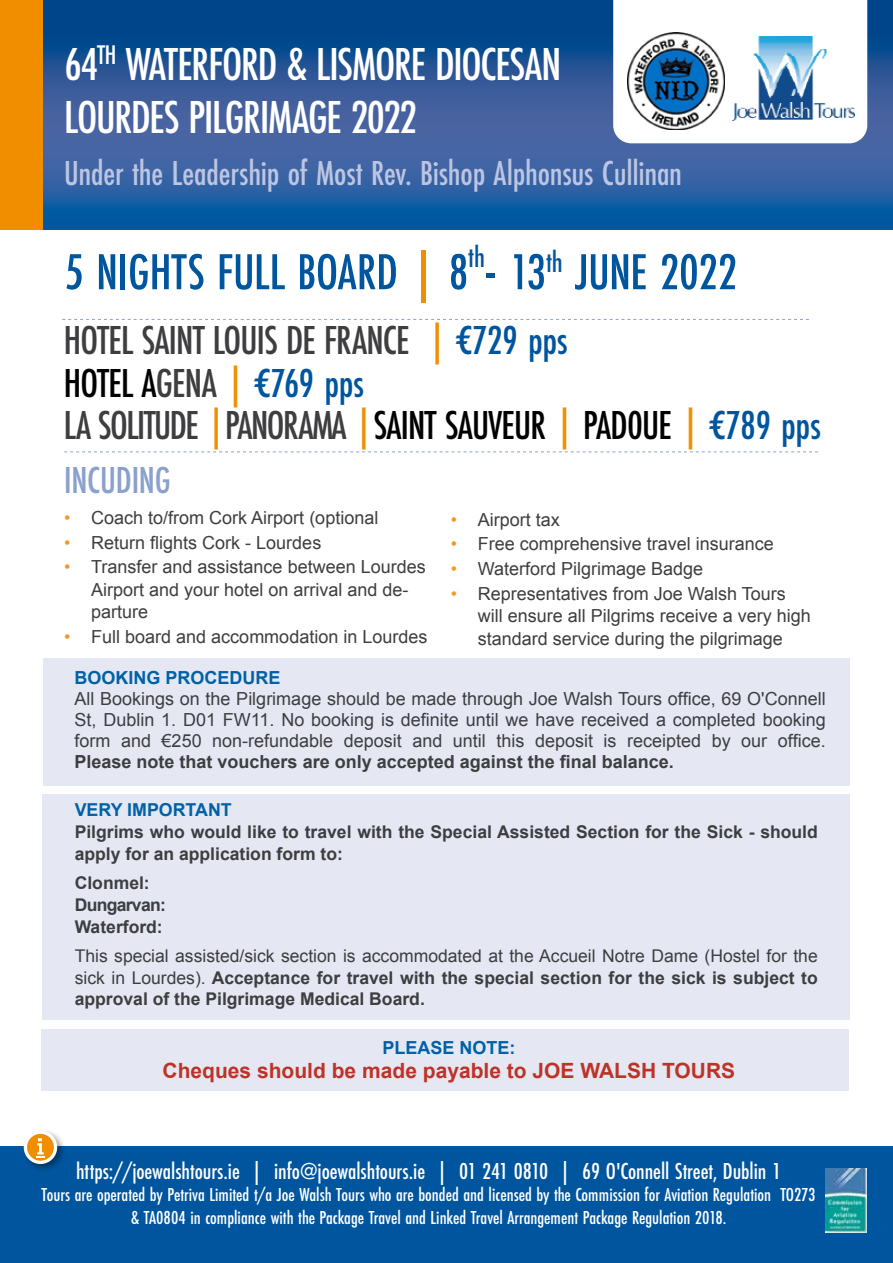
<style>
.page{position:relative;width:893px;height:1263px;background:#fff}
.page>*{position:absolute;margin:0;border:0;box-sizing:border-box;transform-origin:0 0}
.t1{font:500 52.5px "Futura PT Cond";letter-spacing:-.01em;color:#00559f}
.t2{font:500 48px/53.2px "Futura PT Cond";letter-spacing:-.025em;color:#fff}
.t3{font:500 42px/42.8px "Futura PT Cond";letter-spacing:-.02em;color:#3e3d40}
.t4{font:500 39px "Futura PT Cond";letter-spacing:-.005em;color:#8ba1cd}
.t5{font:500 36px "Futura PT Cond";letter-spacing:-.005em;color:#bcc5e1}
.t6{font:500 24px "Futura PT Cond";color:#fff}
.t7{font:700 21px "Arial";color:#be3327}
.t8{font:500 19.5px/22.5px "Futura PT Cond";color:#fff;text-align:center}
.t9{font:18px/22.5px "Arial";color:#3e3d40}
.t10{font:700 18px "Arial";color:#3e3d40}
.t11{font:700 18px "Arial";color:#0061a8}
.t12{font:700 17.85px "Arial";color:#0061a8}
.t13{font:700 17.55px/21.8px "Arial";color:#3e3d40}
.s1{color:#f18e00}
.s2{color:#00559f}
.s3{color:#000}
.s4{color:#f39a25}
.s5{font-weight:400}
</style>
<div class="page">
<div style="left:42px;top:794px;width:808px;height:225px;background:#e5e8f3"></div>
<svg style="left:43px;top:0;width:850px;height:230px;background:#25599b"></svg>
<div style="left:0;top:0;width:43px;height:230px;background:#f18e00"></div>
<svg style="left:64px;top:451px;width:754px;height:1px"></svg>
<svg style="left:62px;top:319px;width:747px;height:1px"></svg>
<svg style="left:613px;top:0;width:254px;height:143px"></svg>
<img style="left:733px;top:37px;width:121px;height:84px">
<img style="left:627px;top:33px;width:97px;height:97px">
<div style="left:0;top:1146px;width:893px;height:117px;background:#00559f"></div>
<div style="left:21px;top:1128px;width:45px;height:45px;background:#000;opacity:.4"></div>
<svg style="left:25px;top:1132px;width:31px;height:30px"></svg>
<div style="left:24px;top:1130px;width:33px;height:34px;border:3px solid #fff;border-radius:50%"></div>
<svg style="left:37px;top:1138px;width:8px;height:19px"></svg>
<img style="left:826px;top:1168px;width:41px;height:64px">
<div style="left:43px;top:658px;width:807px;height:127px;background:#e5e8f3"></div>
<div style="left:41px;top:1029px;width:808px;height:61px;background:#e5e8f3"></div>
<h2 class="t2" style="left:64px;top:37px;width:499px">64<sup>TH</sup> WATERFORD &amp; LISMORE DIOCESAN<br>LOURDES PILGRIMAGE 2022</h2>
<h3 class="t5" style="left:64px;top:152px;width:620px">Under the Leadership of Most Rev. Bishop Alphonsus Cullinan</h3>
<h1 class="t1" style="left:64px;top:241px;width:675px">5 NIGHTS FULL BOARD <span class="s1">|</span> 8<sup>th</sup>- 13<sup>th</sup> JUNE 2022</h1>
<h3 class="t3" style="left:64px;top:318px;width:759px">HOTEL SAINT LOUIS DE FRANCE <span class="s1">|</span> <span class="s2">€729 pps<br></span><span class="s3">HOTEL A</span>GENA <span class="s1">|</span> <span class="s2">€769 pps<br></span>LA SOLITUDE <span class="s1">|</span>PANORAMA <span class="s1">|</span><span class="s3">SAINT SAUVEUR</span> <span class="s1">|</span> <span class="s3">PAD0UE</span> <span class="s1">|</span> <span class="s2">€789 pps</span></h3>
<h3 class="t4" style="left:64px;top:457px;width:108px">INCUDING</h3>
<p class="t9" style="left:64px;top:507px;width:316px"><span class="s4">•</span> Coach to/from Cork Airport (optional</p>
<p class="t9" style="left:64px;top:531px;width:259px"><span class="s4">•</span> Return flights Cork - Lourdes</p>
<p class="t9" style="left:91px;top:556px;width:336px;text-indent:-27px"><span class="s4">•</span> Transfer and assistance between Lourdes<br>Airport and your hotel on arrival and de&shy;parture</p>
<p class="t9" style="left:64px;top:626px;width:365px"><span class="s4">•</span> Full board and accommodation in Lourdes</p>
<p class="t9" style="left:451px;top:508px;width:111px"><span class="s4">•</span> Airport tax</p>
<p class="t9" style="left:451px;top:533px;width:325px"><span class="s4">•</span> Free comprehensive travel insurance</p>
<p class="t9" style="left:451px;top:558px;width:254px"><span class="s4">•</span> Waterford Pilgrimage Badge</p>
<p class="t9" style="left:478px;top:582px;width:335px;text-indent:-27px"><span class="s4">•</span> Representatives from Joe Walsh Tours will ensure all Pilgrims receive a very high standard service during the pilgrimage</p>
<p class="t11" style="left:75px;top:665px;width:208px">BOOKING PROCEDURE</p>
<p class="t9" style="left:75px;top:688px;width:753px;line-height:21px;text-align:justify">All Bookings on the Pilgrimage should be made through Joe Walsh Tours office, 69 O'Connell St, Dublin 1. D01 FW11. No booking is definite until we have received a completed booking form and €250 non-refundable deposit and until this deposit is receipted by our office.</p>
<p class="t10" style="left:75px;top:749px;width:601px">Please note that vouchers are only accepted against the final balance.</p>
<p class="t12" style="left:75px;top:798px;width:159px">VERY IMPORTANT</p>
<p class="t13" style="left:75px;top:822px;width:745px">Pilgrims who would like to travel with the Special Assisted Section for the Sick - should apply for an application form to:</p>
<p class="t13" style="left:75px;top:873px;width:93px">Clonmel:<br>Dungarvan:<br>Waterford:</p>
<p class="t13" style="left:75px;top:945px;width:745px;text-align:justify"><span class="s5">This special assisted/sick section is accommodated at the Accueil Notre Dame (Hostel for the sick in Lourdes).</span> Acceptance for travel with the special section for the sick is subject to approval of the Pilgrimage Medical Board.</p>
<p class="t11" style="left:382px;top:1036px;width:135px">PLEASE NOTE:</p>
<p class="t7" style="left:163px;top:1057px;width:574px">Cheques should be made payable to JOE WALSH TOURS</p>
<h3 class="t6" style="left:76px;top:1157px;width:707px">https://joewalshtours.ie | info@joewalshtours.ie | 01 241 0810 | 69 O'Connell Street, Dublin 1</h3>
<p class="t8" style="left:42px;top:1183px;width:775px">Tours are operated by Petriva Limited t/a Joe Walsh Tours who are bonded and licensed by the Commission for Aviation Regulation TO273 &amp; TA0804 in compliance with the Package Travel and Linked Travel Arrangement Package Regulation 2018.</p>
</div>
